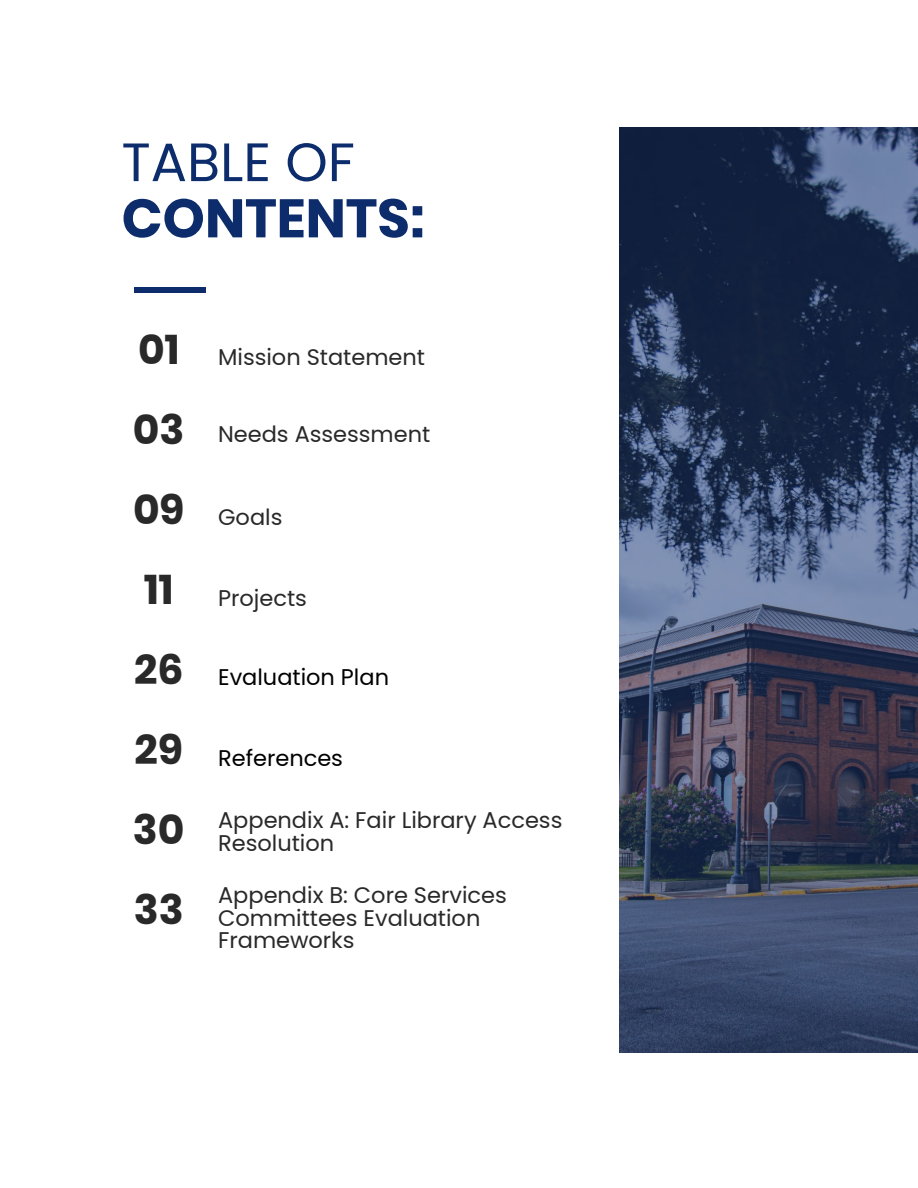
<style>
.page{position:relative;width:918px;height:1188px;background:#fff}
.page>*{position:absolute;margin:0;border:0;box-sizing:border-box;transform-origin:0 0}
.t1{font:700 54px "Poppins";color:#0d2c6c}
.t2{font:54px "Poppins";color:#0d2c6c}
.t3{font:700 41.4px/79.9px "Poppins";color:#292929}
.t4{font:22.5px/22.5px "Poppins";color:#292929}
.t5{font:22.5px "Poppins";color:#000}
.s1{font-weight:700;font-size:41.4px}
</style>
<div class="page">
<img style="left:620px;top:127px;width:298px;height:926px">
<div style="left:134px;top:287px;width:72px;height:5px;background:#0d2c6c"></div>
<h1 class="t2" style="left:122px;top:138px;width:235px">TABLE OF</h1>
<h1 class="t1" style="left:122px;top:181px;width:305px">CONTENTS:</h1>
<p class="t4" style="left:138px;top:347px;width:288px"><span class="s1">01</span> Mission Statement</p>
<h2 class="t3" style="left:133px;top:389px;width:53px">03<br>09<br>11<br>26<br>29<br>30<br>33</h2>
<p class="t4" style="left:218px;top:424px;width:214px">Needs Assessment</p>
<p class="t4" style="left:218px;top:507px;width:66px">Goals</p>
<p class="t4" style="left:218px;top:588px;width:90px">Projects</p>
<p class="t5" style="left:218px;top:667px;width:172px">Evaluation Plan</p>
<p class="t5" style="left:218px;top:748px;width:126px">References</p>
<p class="t4" style="left:218px;top:810px;width:346px">Appendix A: Fair Library Access<br>Resolution</p>
<p class="t4" style="left:218px;top:885px;width:290px">Appendix B: Core Services<br>Committees Evaluation<br>Frameworks</p>
</div>
